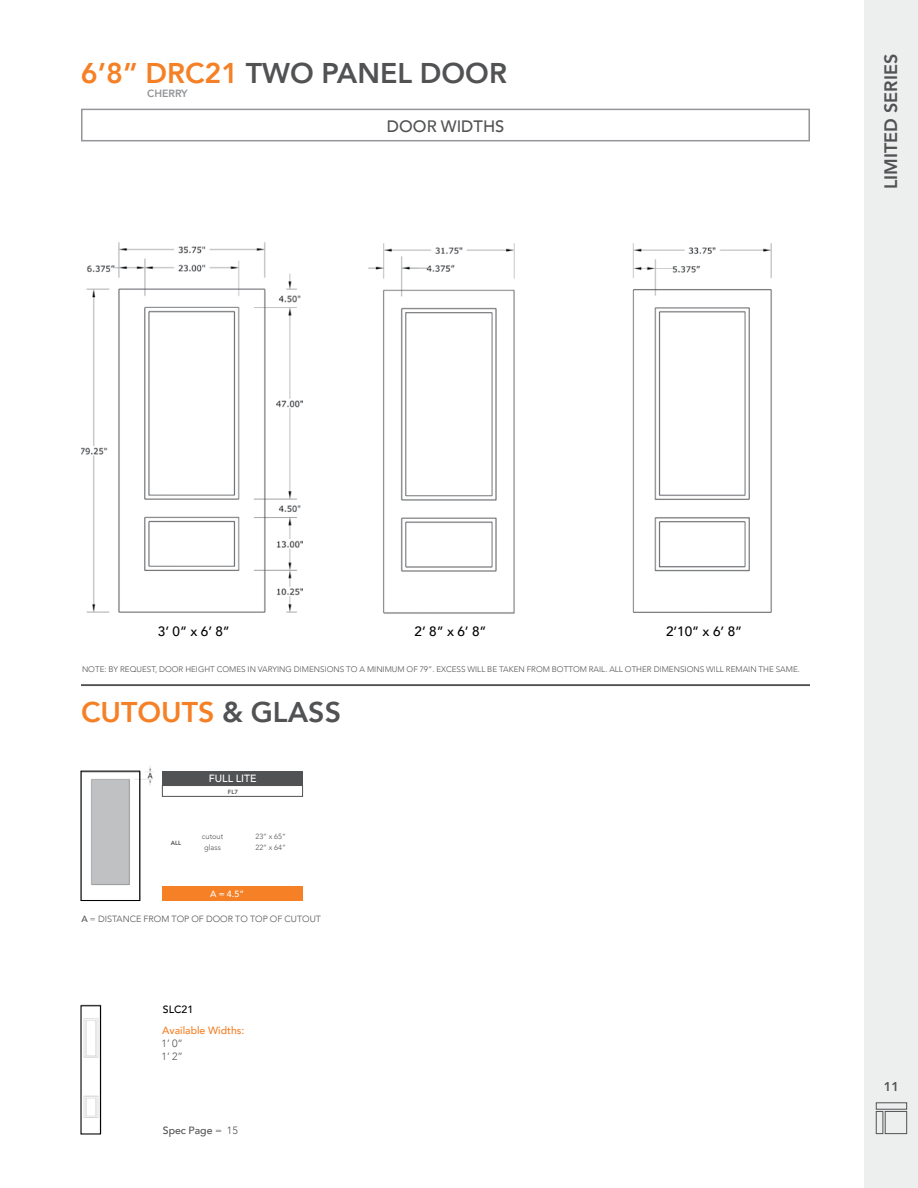
<style>
.page{position:relative;width:918px;height:1188px;background:#fff}
.page>*{position:absolute;margin:0;border:0;box-sizing:border-box;transform-origin:0 0}
.t1{font:800 28.5px "Avenir";color:#515254}
.t2{font:800 28.5px "Avenir";color:#f58025}
.t3{font:800 18px "Avenir";color:#515254}
.t4{font:500 16.5px "Avenir";color:#515254}
.t5{font:500 13.5px "Avenir";color:#000}
.t6{font:800 12.75px "Avenir";color:#515254}
.t7{font:500 10.5px "Avenir";color:#f58025}
.t8{font:500 10.5px "Avenir";color:#515254}
.t9{font:300 10.5px/12.6px "Avenir";color:#515254}
.t10{font:500 10.5px "Avenir";color:#fff}
.t11{font:800 10.5px "Avenir";color:#939598}
.t12{font:500 10.5px "Avenir";color:#000}
.t13{font:300 9px "Avenir";color:#515254}
.t14{font:500 9px "Avenir";color:#fff}
.t15{font:300 8.1px "Avenir";color:#515254}
.t16{font:300 7.5px/10.5px "Avenir";color:#515254}
.t17{font:800 6px "Avenir";color:#515254}
.s1{color:#f58025}
.s2{color:#515254}
.s3{font-weight:500}
.s4{font-weight:300}
</style>
<div class="page">
<div style="left:864px;top:0;width:54px;height:1188px;background:#edeeee"></div>
<svg style="left:876px;top:1102px;width:31px;height:32px"></svg>
<hr style="left:81px;top:684px;width:729px;height:2px;background:#515254">
<img style="left:81px;top:242px;width:222px;height:371px">
<div style="left:81px;top:109px;width:729px;height:32px;border:2px solid #939598"></div>
<img style="left:81px;top:1004px;width:21px;height:130px">
<img style="left:81px;top:766px;width:72px;height:135px">
<div style="left:162px;top:771px;width:141px;height:14px;background:#515254"></div>
<div style="left:162px;top:886px;width:141px;height:15px;background:#f58025"></div>
<div style="left:162px;top:785px;width:141px;height:12px;border:1px solid #515254"></div>
<img style="left:632px;top:243px;width:140px;height:370px">
<img style="left:368px;top:243px;width:147px;height:371px">
<div style="left:80px;top:771px;width:60px;height:130px;border:1px solid #000"></div>
<div style="left:80px;top:1005px;width:21px;height:130px;border:1px solid #000"></div>
<h1 class="t1" style="left:81px;top:50px;width:428px"><span class="s1">6’8” DRC21</span> TWO PANEL DOOR</h1>
<p class="t11" style="left:147px;top:85px;width:42px">CHERRY</p>
<h3 class="t4" style="left:387px;top:112px;width:119px">DOOR WIDTHS</h3>
<h2 class="t3" style="left:877px;top:189px;width:136px;rotate:-90deg">LIMITED SERIES</h2>
<h3 class="t5" style="left:158px;top:619px;width:74px">3’ 0” x 6’ 8”</h3>
<h3 class="t5" style="left:415px;top:619px;width:74px">2’ 8” x 6’ 8”</h3>
<h3 class="t5" style="left:666px;top:619px;width:78px">2’10” x 6’ 8”</h3>
<p class="t15" style="left:82px;top:665px;width:719px">NOTE: BY REQUEST, DOOR HEIGHT COMES IN VARYING DIMENSIONS TO A MINIMUM OF 79”. EXCESS WILL BE TAKEN FROM BOTTOM RAIL. ALL OTHER DIMENSIONS WILL REMAIN THE SAME.</p>
<h1 class="t2" style="left:81px;top:690px;width:262px">CUTOUTS <span class="s2">&amp; GLASS</span></h1>
<p class="t10" style="left:209px;top:769px;width:49px">FULL LITE</p>
<p class="t17" style="left:171px;top:838px;width:12px">ALL</p>
<p class="t17" style="left:228px;top:787px;width:12px">FL7</p>
<p class="t16" style="left:202px;top:831px;width:23px;text-align:center">cutout glass</p>
<p class="t16" style="left:255px;top:831px;width:32px">23” x 65”<br>22” x 64”</p>
<p class="t14" style="left:210px;top:886px;width:36px">A = 4.5”</p>
<p class="t13" style="left:82px;top:914px;width:241px"><span class="s3">A</span> = DISTANCE FROM TOP OF DOOR TO TOP OF CUTOUT</p>
<p class="t12" style="left:163px;top:1000px;width:32px">SLC21</p>
<p class="t7" style="left:162px;top:1022px;width:84px">Available Widths:</p>
<p class="t9" style="left:162px;top:1037px;width:23px">1’ 0”<br>1’ 2”</p>
<p class="t8" style="left:163px;top:1121px;width:76px">Spec Page <span class="s4">= 15</span></p>
<h3 class="t6" style="left:884px;top:1076px;width:17px">11</h3>
</div>
